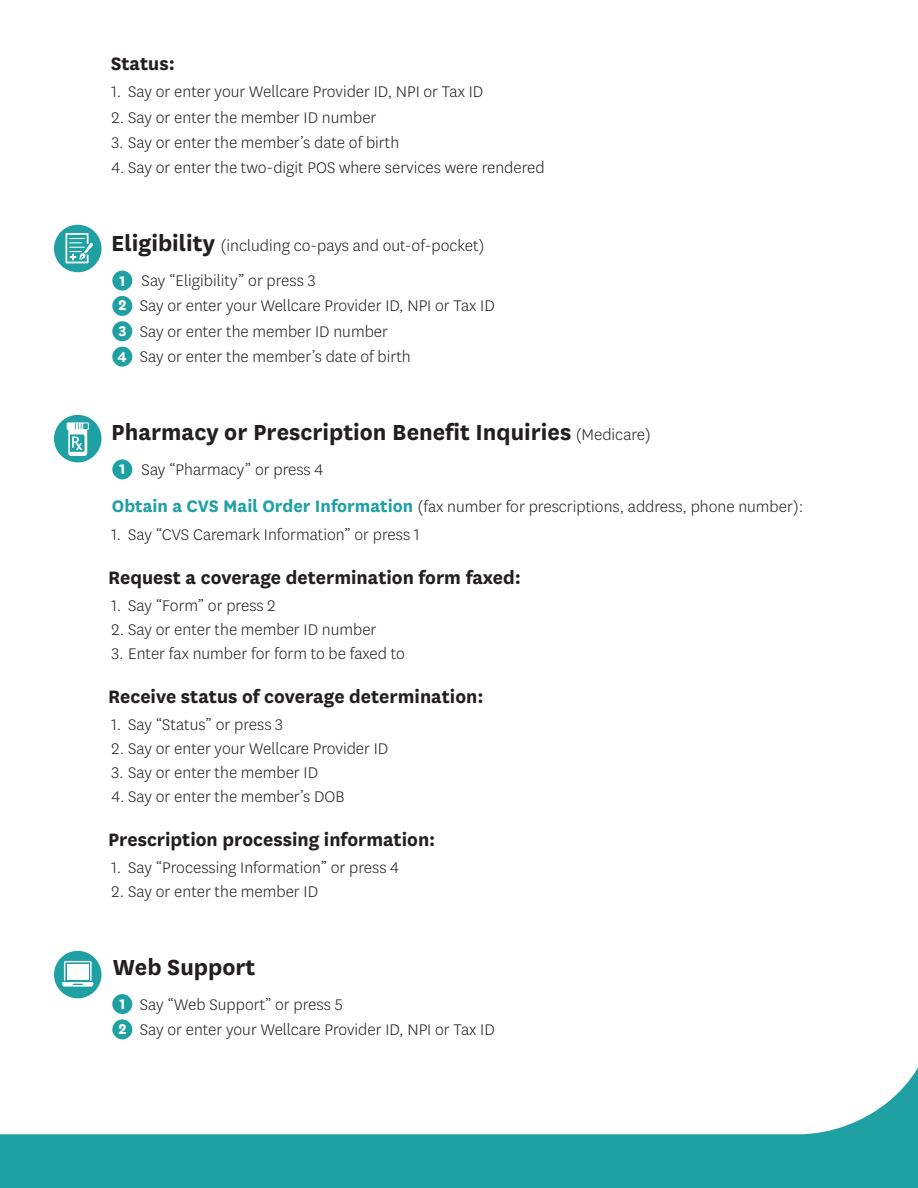
<style>
.page{position:relative;width:918px;height:1188px;background:#fff}
.page>*{position:absolute;margin:0;border:0;box-sizing:border-box;transform-origin:0 0}
.t1{font:700 25.5px "Centene Sans";color:#231f20}
.t2{font:700 21px "Centene Sans";color:#231f20}
.t3{font:300 18px "Centene Sans";color:#231f20}
.s1{font-weight:700;font-size:25.5px}
.s2{font-weight:700;font-size:16.5px;color:#fff}
.s3{font-weight:300;font-size:18px}
.s4{font-weight:700;font-size:19.5px;color:#1fa0a3}
</style>
<div class="page">
<div style="left:55px;top:226px;width:46px;height:45px;background:#1fa0a3;border-radius:50%"></div>
<div style="left:54px;top:225px;width:48px;height:47px;border:2px solid #1fa0a3;border-radius:50%"></div>
<svg style="left:65px;top:233px;width:28px;height:30px"></svg>
<div style="left:112px;top:271px;width:20px;height:20px;background:#1fa0a3;border-radius:50%"></div>
<div style="left:112px;top:296px;width:20px;height:20px;background:#1fa0a3;border-radius:50%"></div>
<div style="left:112px;top:321px;width:20px;height:20px;background:#1fa0a3;border-radius:50%"></div>
<div style="left:112px;top:347px;width:20px;height:20px;background:#1fa0a3;border-radius:50%"></div>
<div style="left:55px;top:416px;width:46px;height:45px;background:#1fa0a3;border-radius:50%"></div>
<div style="left:54px;top:415px;width:48px;height:47px;border:2px solid #1fa0a3;border-radius:50%"></div>
<svg style="left:67px;top:422px;width:22px;height:34px"></svg>
<div style="left:112px;top:459px;width:20px;height:20px;background:#1fa0a3;border-radius:50%"></div>
<div style="left:55px;top:952px;width:46px;height:45px;background:#1fa0a3;border-radius:50%"></div>
<div style="left:54px;top:951px;width:48px;height:47px;border:2px solid #1fa0a3;border-radius:50%"></div>
<svg style="left:62px;top:961px;width:32px;height:26px"></svg>
<div style="left:67px;top:964px;width:21px;height:16px;background:#fff"></div>
<div style="left:112px;top:994px;width:20px;height:20px;background:#1fa0a3;border-radius:50%"></div>
<svg style="left:112px;top:1019px;width:20px;height:20px"></svg>
<svg style="left:0;top:1024px;width:918px;height:164px"></svg>
<h3 class="t2" style="left:111px;top:48px;width:66px">Status:</h3>
<p class="t3" style="left:112px;top:81px;width:373px">1. Say or enter your Wellcare Provider ID, NPI or Tax ID</p>
<p class="t3" style="left:112px;top:106px;width:267px">2. Say or enter the member ID number</p>
<p class="t3" style="left:112px;top:131px;width:289px">3. Say or enter the member’s date of birth</p>
<p class="t3" style="left:112px;top:157px;width:435px">4. Say or enter the two-digit POS where services were rendered</p>
<h2 class="t3" style="left:111px;top:235px;width:375px"><span class="s1">Eligibility</span> (including co-pays and out-of-pocket)</h2>
<p class="t3" style="left:120px;top:269px;width:197px"><span class="s2">1</span> Say “Eligibility” or press 3</p>
<p class="t3" style="left:119px;top:295px;width:378px"><span class="s2">2</span> Say or enter your Wellcare Provider ID, NPI or Tax ID</p>
<p class="t3" style="left:119px;top:320px;width:271px"><span class="s2">3</span> Say or enter the member ID number</p>
<p class="t3" style="left:117px;top:345px;width:295px"><span class="s2">4</span> Say or enter the member’s date of birth</p>
<h2 class="t1" style="left:111px;top:414px;width:541px">Pharmacy or Prescription Benefit Inquiries <span class="s3">(Medicare)</span></h2>
<p class="t3" style="left:120px;top:458px;width:205px"><span class="s2">1</span> Say “Pharmacy” or press 4</p>
<p class="t3" style="left:112px;top:496px;width:693px"><span class="s4">Obtain a CVS Mail Order Information</span> (fax number for prescriptions, address, phone number):</p>
<p class="t3" style="left:112px;top:523px;width:309px">1. Say “CVS Caremark Information” or press 1</p>
<h3 class="t2" style="left:108px;top:563px;width:414px">Request a coverage determination form faxed:</h3>
<p class="t3" style="left:112px;top:594px;width:165px">1. Say “Form” or press 2</p>
<p class="t3" style="left:112px;top:618px;width:267px">2. Say or enter the member ID number</p>
<p class="t3" style="left:112px;top:642px;width:295px">3. Enter fax number for form to be faxed to</p>
<h3 class="t2" style="left:108px;top:682px;width:377px">Receive status of coverage determination:</h3>
<p class="t3" style="left:112px;top:713px;width:173px">1. Say “Status” or press 3</p>
<p class="t3" style="left:112px;top:737px;width:278px">2. Say or enter your Wellcare Provider ID</p>
<p class="t3" style="left:112px;top:761px;width:208px">3. Say or enter the member ID</p>
<p class="t3" style="left:112px;top:785px;width:235px">4. Say or enter the member’s DOB</p>
<h3 class="t2" style="left:108px;top:825px;width:329px">Prescription processing information:</h3>
<p class="t3" style="left:112px;top:856px;width:289px">1. Say “Processing Information” or press 4</p>
<p class="t3" style="left:112px;top:880px;width:208px">2. Say or enter the member ID</p>
<h2 class="t1" style="left:113px;top:949px;width:144px">Web Support</h2>
<p class="t3" style="left:120px;top:993px;width:225px"><span class="s2">1</span> Say “Web Support” or press 5</p>
<p class="t3" style="left:119px;top:1018px;width:378px"><span class="s2">2</span> Say or enter your Wellcare Provider ID, NPI or Tax ID</p>
</div>
